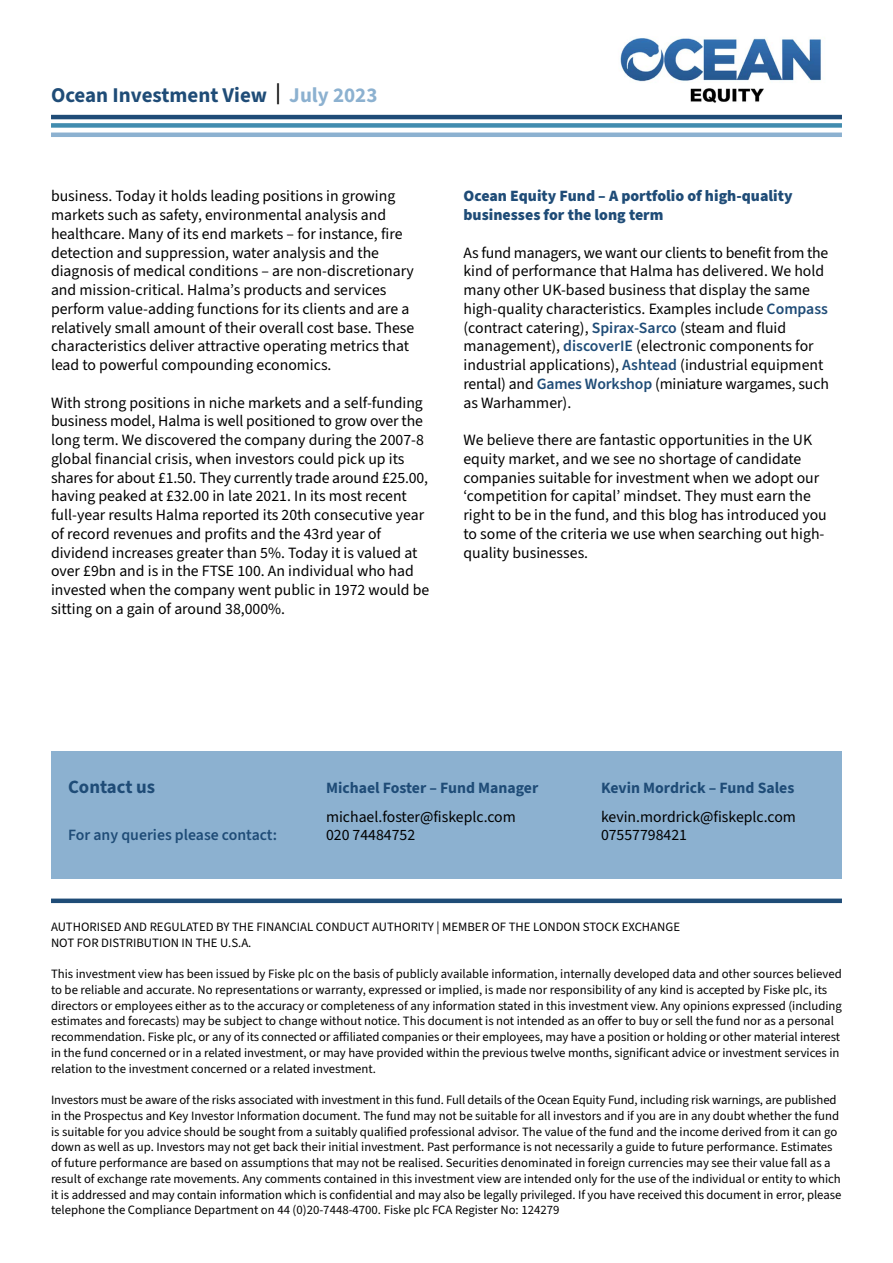
<style>
.page{position:relative;width:893px;height:1263px;background:#fff}
.page>*{position:absolute;margin:0;border:0;box-sizing:border-box;transform-origin:0 0}
.t1{font:700 21px "Source Sans 3";color:#1f4c77}
.t2{font:700 18.75px "Source Sans 3";color:#1f4c77}
.t3{font:15.75px/18.8px "Source Sans 3";color:#000}
.t4{font:900 15.75px/18.8px "Source Sans 3";color:#1f4c77}
.t5{font:700 15.75px "Source Sans 3";color:#1f4c77}
.t6{font:600 15.75px "Source Sans 3";color:#1f4c77}
.t7{font:12.75px/15.8px "Source Sans 3";color:#000}
.s1{font-weight:600;color:#000}
.s2{color:#8cb1d0}
.s3{font-weight:600;color:#1f4c77}
</style>
<div class="page">
<img style="left:620px;top:38px;width:201px;height:65px">
<hr style="left:51px;top:115px;width:791px;height:4px;background:#1f4c77">
<div style="left:51px;top:123px;width:791px;height:5px;background:#418caf"></div>
<hr style="left:51px;top:133px;width:791px;height:4px;background:#8cb1d0">
<div style="left:51px;top:751px;width:791px;height:128px;background:#8cb1d0"></div>
<div style="left:51px;top:898px;width:791px;height:5px;background:#1f4c77"></div>
<h1 class="t1" style="left:51px;top:81px;width:328px">Ocean Investment View <span class="s1">|</span> <span class="s2">July 2023</span></h1>
<p class="t3" style="left:51px;top:187px;width:365px">business. Today it holds leading positions in growing markets such as safety, environmental analysis and healthcare. Many of its end markets – for instance, fire detection and suppression, water analysis and the diagnosis of medical conditions – are non-discretionary and mission-critical. Halma’s products and services perform value-adding functions for its clients and are a relatively small amount of their overall cost base. These characteristics deliver attractive operating metrics that lead to powerful compounding economics.</p>
<p class="t3" style="left:51px;top:394px;width:380px">With strong positions in niche markets and a self-funding business model, Halma is well positioned to grow over the long term. We discovered the company during the 2007-8 global financial crisis, when investors could pick up its shares for about £1.50. They currently trade around £25.00, having peaked at £32.00 in late 2021. In its most recent full-year results Halma reported its 20th consecutive year of record revenues and profits and the 43rd year of dividend increases greater than 5%. Today it is valued at over £9bn and is in the FTSE 100. An individual who had invested when the company went public in 1972 would be sitting on a gain of around 38,000%.</p>
<p class="t4" style="left:463px;top:187px;width:331px">Ocean Equity Fund – A portfolio of high-quality businesses for the long term</p>
<p class="t3" style="left:463px;top:244px;width:367px">As fund managers, we want our clients to benefit from the kind of performance that Halma has delivered. We hold many other UK-based business that display the same high-quality characteristics. Examples include <span class="s3">Compass </span>(contract catering), <span class="s3">Spirax-Sarco</span> (steam and fluid management), <span class="s3">discoverIE</span> (electronic components for industrial applications), <span class="s3">Ashtead</span> (industrial equipment rental) and <span class="s3">Games Workshop</span> (miniature wargames, such as Warhammer).</p>
<p class="t3" style="left:463px;top:431px;width:365px">We believe there are fantastic opportunities in the UK equity market, and we see no shortage of candidate companies suitable for investment when we adopt our ‘competition for capital’ mindset. They must earn the right to be in the fund, and this blog has introduced you to some of the criteria we use when searching out high&shy;quality businesses.</p>
<h2 class="t2" style="left:68px;top:775px;width:89px">Contact us</h2>
<p class="t6" style="left:68px;top:824px;width:211px">For any queries please contact:</p>
<p class="t5" style="left:326px;top:778px;width:214px">Michael Foster – Fund Manager</p>
<p class="t3" style="left:326px;top:807px;width:191px">michael.foster@fiskeplc.com<br>020 74484752</p>
<p class="t5" style="left:601px;top:778px;width:195px">Kevin Mordrick – Fund Sales</p>
<p class="t3" style="left:601px;top:807px;width:196px">kevin.mordrick@fiskeplc.com<br>07557798421</p>
<p class="t7" style="left:51px;top:919px;width:630px">AUTHORISED AND REGULATED BY THE FINANCIAL CONDUCT AUTHORITY | MEMBER OF THE LONDON STOCK EXCHANGE<br>NOT FOR DISTRIBUTION IN THE U.S.A.</p>
<p class="t7" style="left:51px;top:966px;width:792px">This investment view has been issued by Fiske plc on the basis of publicly available information, internally developed data and other sources believed to be reliable and accurate. No representations or warranty, expressed or implied, is made nor responsibility of any kind is accepted by Fiske plc, its directors or employees either as to the accuracy or completeness of any information stated in this investment view. Any opinions expressed (including estimates and forecasts) may be subject to change without notice. This document is not intended as an offer to buy or sell the fund nor as a personal recommendation. Fiske plc, or any of its connected or affiliated companies or their employees, may have a position or holding or other material interest in the fund concerned or in a related investment, or may have provided within the previous twelve months, significant advice or investment services in relation to the investment concerned or a related investment.</p>
<p class="t7" style="left:51px;top:1092px;width:792px">Investors must be aware of the risks associated with investment in this fund. Full details of the Ocean Equity Fund, including risk warnings, are published in the Prospectus and Key Investor Information document. The fund may not be suitable for all investors and if you are in any doubt whether the fund is suitable for you advice should be sought from a suitably qualified professional advisor. The value of the fund and the income derived from it can go down as well as up. Investors may not get back their initial investment. Past performance is not necessarily a guide to future performance. Estimates of future performance are based on assumptions that may not be realised. Securities denominated in foreign currencies may see their value fall as a result of exchange rate movements. Any comments contained in this investment view are intended only for the use of the individual or entity to which it is addressed and may contain information which is confidential and may also be legally privileged. If you have received this document in error, please telephone the Compliance Department on 44 (0)20-7448-4700. Fiske plc FCA Register No: 124279</p>
</div>
